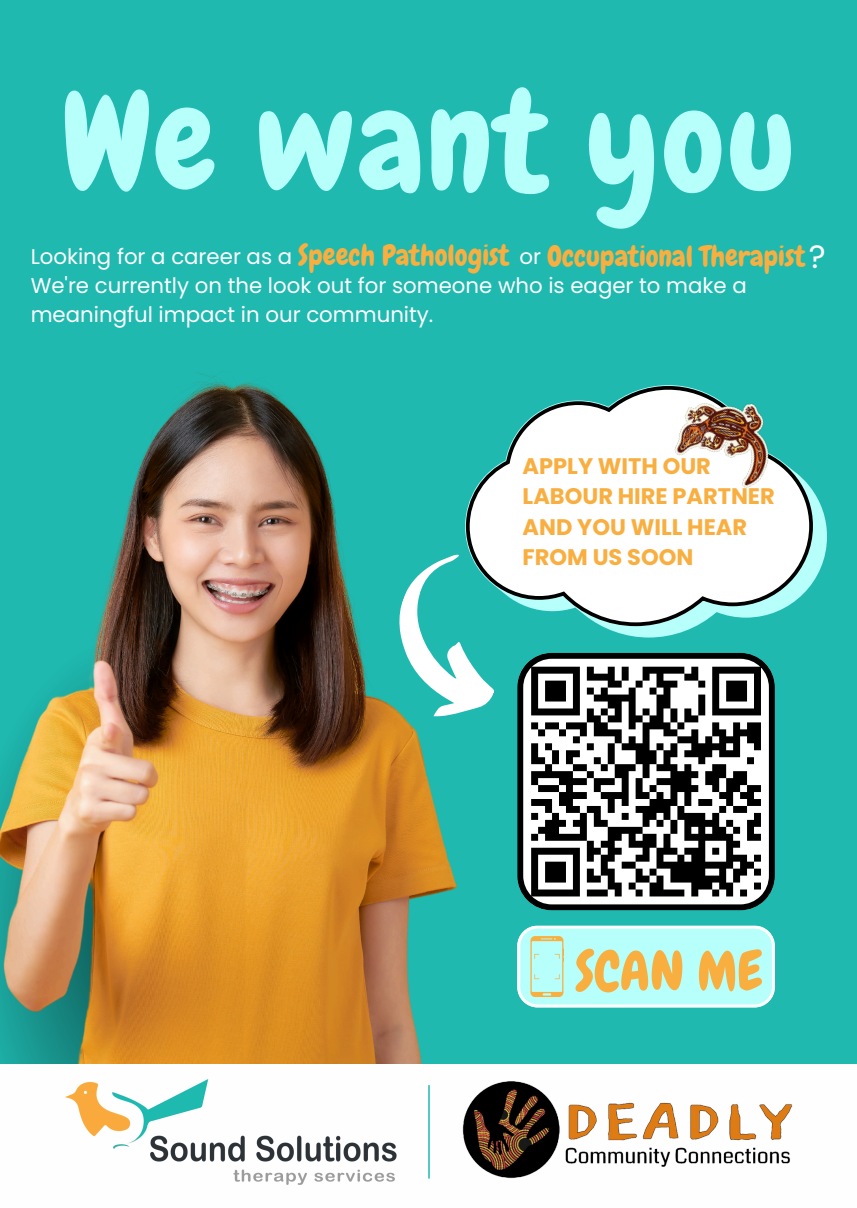
<style>
.page{position:relative;width:857px;height:1208px;background:#fff}
.page>*{position:absolute;margin:0;border:0;box-sizing:border-box;transform-origin:0 0}
.t1{font:139px "Chewy";letter-spacing:.025em;color:#b7fffb}
.t2{font:54px "Chewy";color:#f9ae40}
.t3{font:32.2px "Poppins";color:#fff}
.t4{font:28.6px "Chewy";color:#f9ae40}
.t5{font:700 22.6px/30.4px "Poppins";color:#f9ae40}
.t6{font:21.2px/29px "Poppins";color:#fefefe}
</style>
<div class="page">
<div style="left:0;top:0;width:856px;height:1207px;background:#1fb9b0"></div>
<img style="left:0;top:373px;width:775px;height:691px">
<div style="left:0;top:1064px;width:856px;height:143px;background:#fefefe"></div>
<img style="left:66px;top:1079px;width:331px;height:105px">
<img style="left:462px;top:1081px;width:331px;height:98px">
<hr style="left:428px;top:1085px;width:2px;height:93px;background:#1fb9b0">
<svg style="left:517px;top:925px;width:257px;height:82px;background:#bafbf5"></svg>
<svg style="left:368px;top:542px;width:167px;height:191px"></svg>
<svg style="left:465px;top:493px;width:361px;height:144px"></svg>
<svg style="left:465px;top:385px;width:349px;height:243px"></svg>
<svg style="left:517px;top:653px;width:257px;height:257px;background:#818383"></svg>
<img style="left:665px;top:373px;width:127px;height:125px">
<p class="t1" style="left:61px;top:53px;width:735px">We want you</p>
<p class="t6" style="left:31px;top:242px;width:263px">Looking for a career as a</p>
<p class="t4" style="left:298px;top:237px;width:212px">Speech Pathologist</p>
<p class="t4" style="left:547px;top:238px;width:259px">Occupational Therapist</p>
<h2 class="t3" style="left:808px;top:234px;width:18px">?</h2>
<p class="t6" style="left:31px;top:242px;width:717px;text-indent:489px">or<br>We're currently on the look out for someone who is eager to make a meaningful impact in our community.</p>
<p class="t5" style="left:522px;top:451px;width:254px">APPLY WITH OUR<br>LABOUR HIRE PARTNER<br>AND YOU WILL HEAR<br>FROM US SOON</p>
<p class="t2" style="left:575px;top:937px;width:189px">SCAN ME</p>
</div>
